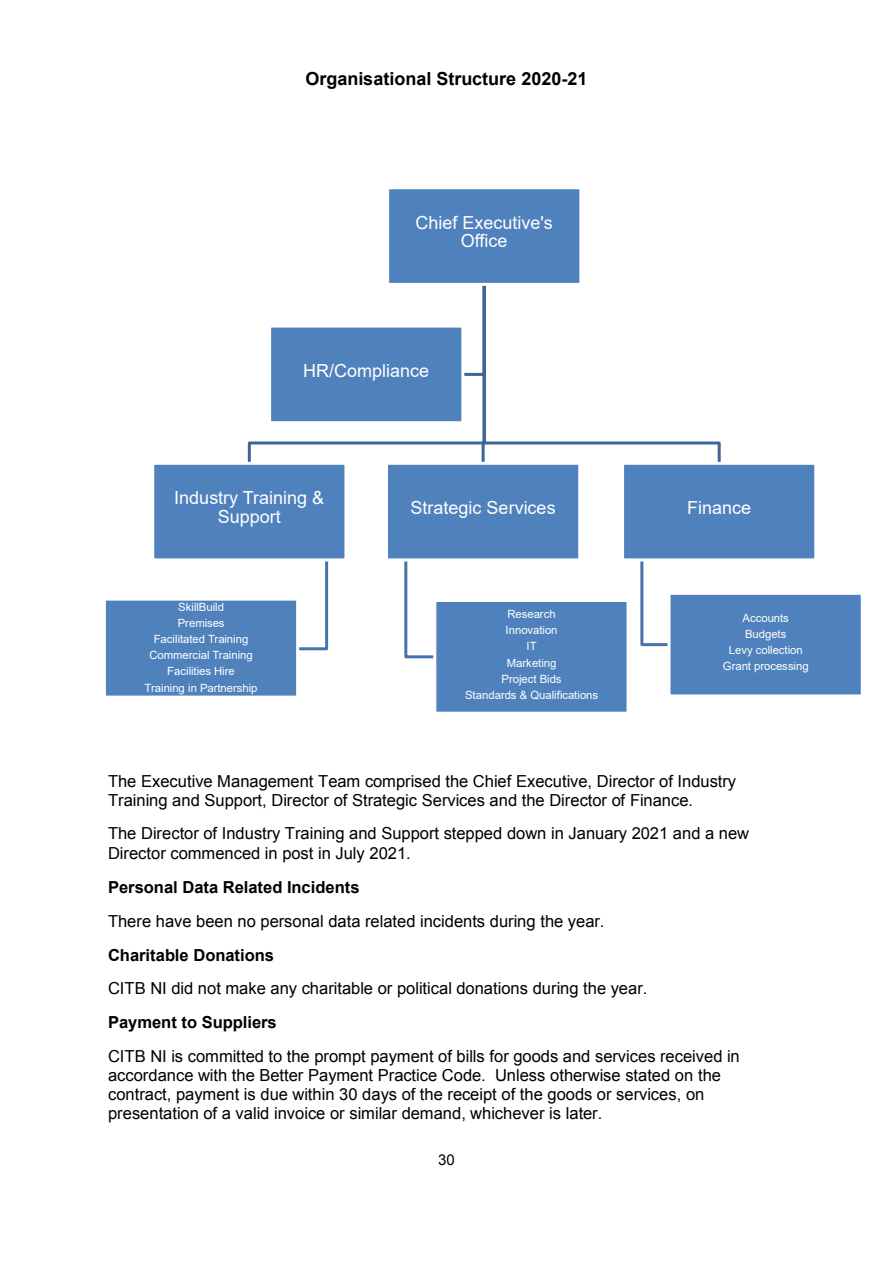
<style>
.page{position:relative;width:893px;height:1263px;background:#fff}
.page>*{position:absolute;margin:0;border:0;box-sizing:border-box;transform-origin:0 0}
.t1{font:18px/18.6px "Arial";color:#fff;text-align:center}
.t2{font:700 18px "Arial";color:#000}
.t3{font:16.5px/19px "Arial";color:#000}
.t4{font:700 16.5px "Arial";color:#000}
.t5{font:15px "Arial";color:#000}
.t6{font:11.4px/16.2px "Arial";color:#fff;text-align:center}
</style>
<div class="page">
<svg style="left:640px;top:561px;width:27px;height:86px"></svg>
<svg style="left:404px;top:561px;width:29px;height:98px"></svg>
<svg style="left:299px;top:561px;width:30px;height:90px"></svg>
<svg style="left:247px;top:286px;width:474px;height:176px"></svg>
<div style="left:386px;top:186px;width:196px;height:100px;border:3px solid #fff"></div>
<div style="left:389px;top:190px;width:190px;height:92px;background:#4f81bd"></div>
<div style="left:151px;top:462px;width:196px;height:99px;border:3px solid #fff"></div>
<div style="left:154px;top:465px;width:191px;height:92px;background:#4f81bd"></div>
<div style="left:103px;top:598px;width:196px;height:101px;border:3px solid #fff"></div>
<div style="left:106px;top:601px;width:190px;height:94px;background:#4f81bd"></div>
<div style="left:385px;top:462px;width:196px;height:99px;border:3px solid #fff"></div>
<div style="left:388px;top:465px;width:190px;height:92px;background:#4f81bd"></div>
<div style="left:433px;top:599px;width:197px;height:116px;border:3px solid #fff"></div>
<div style="left:436px;top:602px;width:190px;height:109px;background:#4f81bd"></div>
<div style="left:621px;top:462px;width:196px;height:99px;border:3px solid #fff"></div>
<div style="left:624px;top:465px;width:190px;height:92px;background:#4f81bd"></div>
<div style="left:667px;top:592px;width:197px;height:105px;border:3px solid #fff"></div>
<div style="left:670px;top:595px;width:191px;height:99px;background:#4f81bd"></div>
<div style="left:268px;top:325px;width:196px;height:99px;border:3px solid #fff"></div>
<div style="left:271px;top:328px;width:190px;height:92px;background:#4f81bd"></div>
<p class="t2" style="left:305px;top:67px;width:284px">Organisational Structure 2020-21</p>
<p class="t1" style="left:415px;top:213px;width:139px">Chief Executive's<br>Office</p>
<p class="t1" style="left:303px;top:361px;width:128px">HR/Compliance</p>
<p class="t1" style="left:174px;top:488px;width:152px">Industry Training &amp;<br>Support</p>
<p class="t6" style="left:145px;top:599px;width:115px">SkillBuild<br>Premises<br>Facilitated Training<br>Commercial Training<br>Facilities Hire<br>Training in Partnership</p>
<p class="t1" style="left:410px;top:498px;width:147px">Strategic Services</p>
<p class="t6" style="left:465px;top:606px;width:135px">Research<br>Innovation<br>IT<br>Marketing<br>Project Bids<br>Standards &amp; Qualifications</p>
<p class="t1" style="left:687px;top:498px;width:66px">Finance</p>
<p class="t6" style="left:723px;top:610px;width:87px">Accounts<br>Budgets<br>Levy collection<br>Grant processing</p>
<p class="t3" style="left:108px;top:771px;width:630px">The Executive Management Team comprised the Chief Executive, Director of Industry<br>Training and Support, Director of Strategic Services and the Director of Finance.</p>
<p class="t3" style="left:108px;top:824px;width:643px">The Director of Industry Training and Support stepped down in January 2021 and a new<br>Director commenced in post in July 2021.</p>
<p class="t4" style="left:108px;top:876px;width:253px">Personal Data Related Incidents</p>
<p class="t3" style="left:108px;top:911px;width:498px">There have been no personal data related incidents during the year.</p>
<p class="t4" style="left:108px;top:944px;width:168px">Charitable Donations</p>
<p class="t3" style="left:108px;top:979px;width:541px">CITB NI did not make any charitable or political donations during the year.</p>
<p class="t4" style="left:108px;top:1012px;width:170px">Payment to Suppliers</p>
<p class="t3" style="left:108px;top:1047px;width:633px">CITB NI is committed to the prompt payment of bills for goods and services received in accordance with the Better Payment Practice Code. Unless otherwise stated on the contract, payment is due within 30 days of the receipt of the goods or services, on presentation of a valid invoice or similar demand, whichever is later.</p>
<p class="t5" style="left:438px;top:1150px;width:18px">30</p>
</div>
